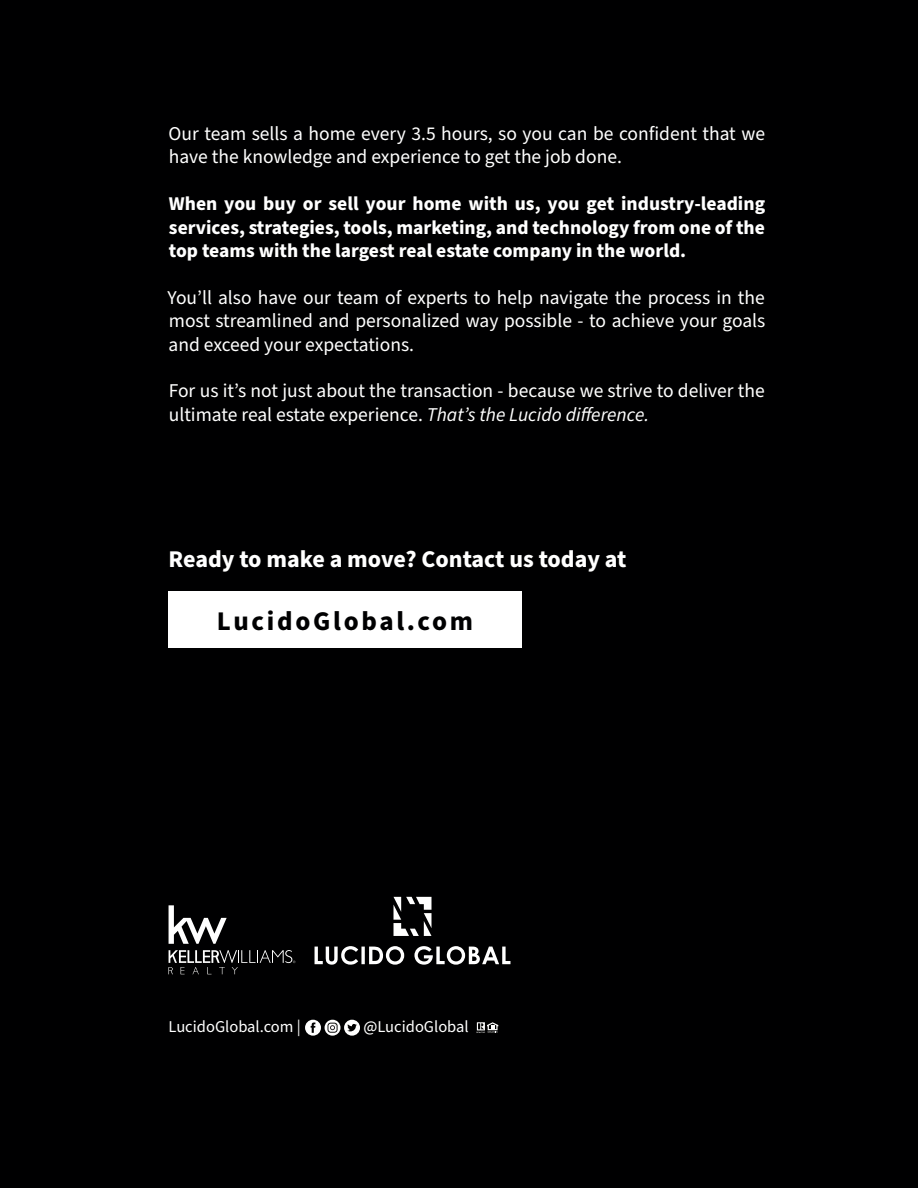
<style>
.page{position:relative;width:918px;height:1188px;background:#000001}
.page>*{position:absolute;margin:0;border:0;box-sizing:border-box;transform-origin:0 0}
.t1{font:700 27px "Source Sans Pro";letter-spacing:.1em;color:#000001}
.t2{font:700 24px "Source Sans Pro";color:#fff}
.t3{font:19.5px/23.4px "Source Sans Pro";color:#fff}
.t4{font:700 19.5px/23.4px "Source Sans Pro";color:#fff;text-align:justify}
.t5{font:16.5px "Source Sans Pro";color:#fff}
.s1{font-style:italic}
</style>
<div class="page">
<div style="left:168px;top:591px;width:354px;height:56px;background:#fff"></div>
<svg style="left:476px;top:1022px;width:22px;height:11px"></svg>
<svg style="left:325px;top:1020px;width:16px;height:16px"></svg>
<svg style="left:328px;top:1023px;width:10px;height:10px"></svg>
<svg style="left:305px;top:1020px;width:16px;height:16px"></svg>
<svg style="left:311px;top:1023px;width:4px;height:10px"></svg>
<svg style="left:344px;top:1020px;width:16px;height:16px"></svg>
<svg style="left:347px;top:1024px;width:10px;height:7px"></svg>
<svg style="left:394px;top:897px;width:38px;height:39px"></svg>
<svg style="left:315px;top:946px;width:195px;height:19px"></svg>
<svg style="left:169px;top:905px;width:58px;height:39px"></svg>
<svg style="left:168px;top:950px;width:127px;height:24px"></svg>
<p class="t3" style="left:169px;top:122px;width:598px">Our team sells a home every 3.5 hours, so you can be confident that we have the knowledge and experience to get the job done.</p>
<p class="t4" style="left:169px;top:192px;width:598px">When you buy or sell your home with us, you get industry-leading services, strategies, tools, marketing, and technology from one of the top teams with the largest real estate company in the world.</p>
<p class="t3" style="left:168px;top:286px;width:599px;text-align:justify">You’ll also have our team of experts to help navigate the process in the most streamlined and personalized way possible - to achieve your goals and exceed your expectations.</p>
<p class="t3" style="left:169px;top:380px;width:598px">For us it’s not just about the transaction - because we strive to deliver the ultimate real estate experience. <span class="s1">That’s the Lucido difference.</span></p>
<p class="t2" style="left:169px;top:542px;width:459px">Ready to make a move? Contact us today at</p>
<p class="t1" style="left:217px;top:603px;width:258px">LucidoGlobal.com</p>
<p class="t5" style="left:168px;top:1016px;width:134px">LucidoGlobal.com |</p>
<p class="t5" style="left:364px;top:1016px;width:107px">@LucidoGlobal</p>
</div>
